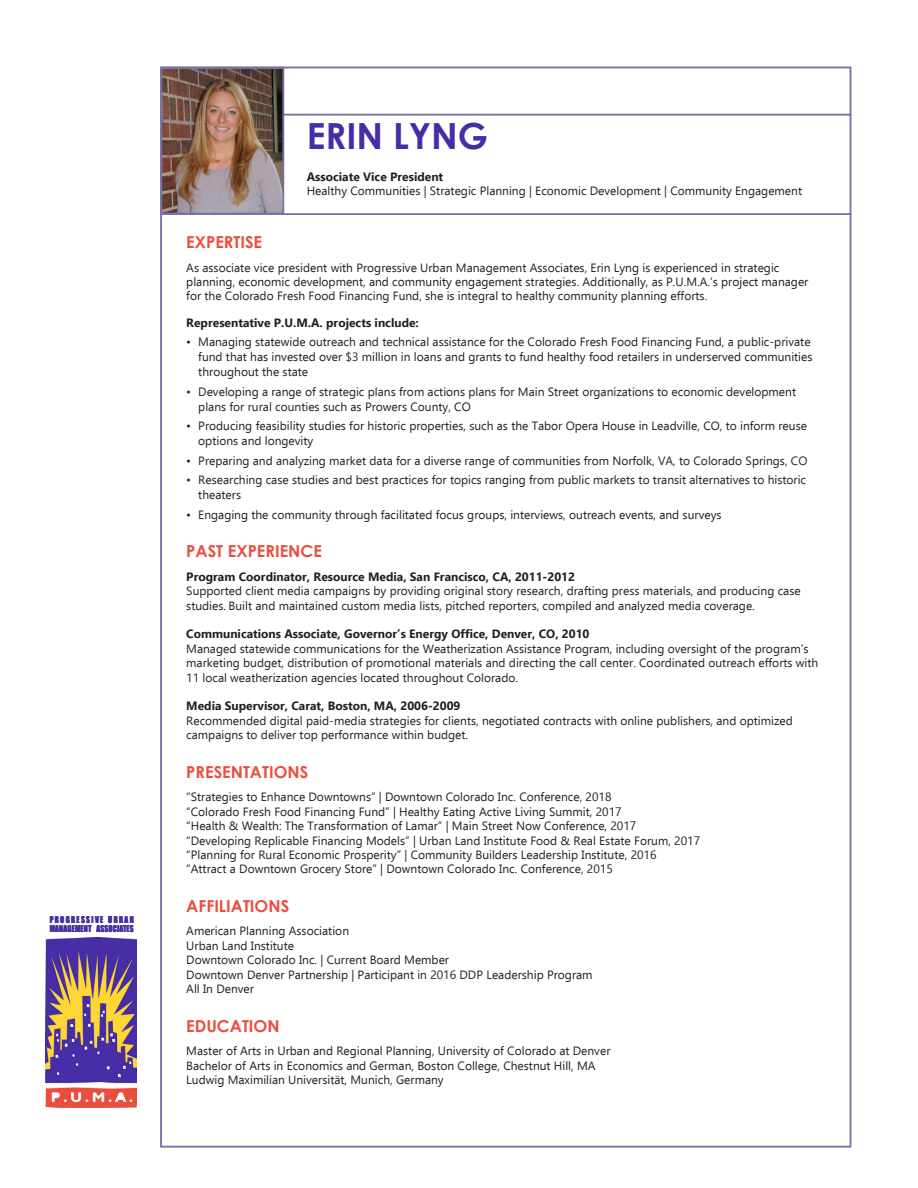
<style>
.page{position:relative;width:918px;height:1188px;background:#fff}
.page>*{position:absolute;margin:0;border:0;box-sizing:border-box;transform-origin:0 0}
.t1{font:700 36px "Century Gothic";color:#462da5}
.t2{font:700 16.5px "Century Gothic";color:#eb4e3d}
.t3{font:12px/15px "Ebrima";color:#231f20}
.t4{font:700 12px "Ebrima";color:#231f20}
.t5{font:8.7px "Impact";letter-spacing:.02em;color:#462da5;scale:.87 1}
.t6{font:8.7px "Impact";letter-spacing:.18em;color:#462da5;scale:.87 1}
</style>
<div class="page">
<img style="left:46px;top:938px;width:91px;height:170px">
<hr style="left:284px;top:114px;width:567px;height:1px;background:#7970a7">
<hr style="left:284px;top:213px;width:567px;height:2px;background:#7970a7">
<img style="left:164px;top:71px;width:117px;height:140px">
<div style="left:161px;top:68px;width:123px;height:146px;border:2px solid #7970a7"></div>
<p class="t6" style="left:50px;top:913px;width:98px">PROGRESSIVE URBAN</p>
<p class="t5" style="left:50px;top:922px;width:98px">MANAGEMENT ASSOCIATES</p>
<p class="t1" style="left:307px;top:109px;width:183px">ERIN LYNG</p>
<p class="t4" style="left:307px;top:167px;width:138px">Associate Vice President</p>
<p class="t3" style="left:307px;top:183px;width:497px">Healthy Communities | Strategic Planning | Economic Development | Community Engagement</p>
<p class="t2" style="left:186px;top:230px;width:77px">EXPERTISE</p>
<p class="t3" style="left:186px;top:260px;width:624px;line-height:14.4px">As associate vice president with Progressive Urban Management Associates, Erin Lyng is experienced in strategic planning, economic development, and community engagement strategies. Additionally, as P.U.M.A.’s project manager for the Colorado Fresh Food Financing Fund, she is integral to healthy community planning efforts.</p>
<p class="t4" style="left:186px;top:314px;width:234px">Representative P.U.M.A. projects include:</p>
<p class="t3" style="left:198px;top:334px;width:616px;text-indent:-12px">• Managing statewide outreach and technical assistance for the Colorado Fresh Food Financing Fund, a public-private fund that has invested over $3 million in loans and grants to fund healthy food retailers in underserved communities throughout the state</p>
<p class="t3" style="left:198px;top:384px;width:599px;text-indent:-12px">• Developing a range of strategic plans from actions plans for Main Street organizations to economic development plans for rural counties such as Prowers County, CO</p>
<p class="t3" style="left:198px;top:418px;width:610px;text-indent:-12px">• Producing feasibility studies for historic properties, such as the Tabor Opera House in Leadville, CO, to inform reuse options and longevity</p>
<p class="t3" style="left:186px;top:453px;width:623px">• Preparing and analyzing market data for a diverse range of communities from Norfolk, VA, to Colorado Springs, CO</p>
<p class="t3" style="left:198px;top:472px;width:609px;text-indent:-12px">• Researching case studies and best practices for topics ranging from public markets to transit alternatives to historic theaters</p>
<p class="t3" style="left:186px;top:507px;width:537px">• Engaging the community through facilitated focus groups, interviews, outreach events, and surveys</p>
<p class="t2" style="left:186px;top:539px;width:137px">PAST EXPERIENCE</p>
<p class="t4" style="left:186px;top:568px;width:390px">Program Coordinator, Resource Media, San Francisco, CA, 2011-2012</p>
<p class="t3" style="left:186px;top:584px;width:616px;line-height:14.4px">Supported client media campaigns by providing original story research, drafting press materials, and producing case studies. Built and maintained custom media lists, pitched reporters, compiled and analyzed media coverage.</p>
<p class="t4" style="left:186px;top:625px;width:405px">Communications Associate, Governor’s Energy Office, Denver, CO, 2010</p>
<p class="t3" style="left:186px;top:641px;width:624px">Managed statewide communications for the Weatherization Assistance Program, including oversight of the program’s</p>
<p class="t3" style="left:186px;top:655px;width:634px">marketing budget, distribution of promotional materials and directing the call center. Coordinated outreach efforts with</p>
<p class="t3" style="left:186px;top:670px;width:333px">11 local weatherization agencies located throughout Colorado.</p>
<p class="t4" style="left:186px;top:697px;width:276px">Media Supervisor, Carat, Boston, MA, 2006-2009</p>
<p class="t3" style="left:186px;top:713px;width:608px">Recommended digital paid-media strategies for clients, negotiated contracts with online publishers, and optimized</p>
<p class="t3" style="left:186px;top:727px;width:283px">campaigns to deliver top performance within budget.</p>
<p class="t2" style="left:186px;top:759px;width:124px">PRESENTATIONS</p>
<p class="t3" style="left:186px;top:789px;width:427px">“Strategies to Enhance Downtowns” | Downtown Colorado Inc. Conference, 2018</p>
<p class="t3" style="left:186px;top:804px;width:437px">“Colorado Fresh Food Financing Fund” | Healthy Eating Active Living Summit, 2017</p>
<p class="t3" style="left:186px;top:818px;width:452px">“Health &amp; Wealth: The Transformation of Lamar” | Main Street Now Conference, 2017</p>
<p class="t3" style="left:186px;top:833px;width:515px">“Developing Replicable Financing Models” | Urban Land Institute Food &amp; Real Estate Forum, 2017</p>
<p class="t3" style="left:186px;top:847px;width:472px">“Planning for Rural Economic Prosperity” | Community Builders Leadership Institute, 2016</p>
<p class="t3" style="left:186px;top:861px;width:428px">“Attract a Downtown Grocery Store” | Downtown Colorado Inc. Conference, 2015</p>
<p class="t2" style="left:186px;top:894px;width:104px">AFFILIATIONS</p>
<p class="t3" style="left:186px;top:923px;width:164px">American Planning Association</p>
<p class="t3" style="left:186px;top:938px;width:109px">Urban Land Institute</p>
<p class="t3" style="left:186px;top:952px;width:264px">Downtown Colorado Inc. | Current Board Member</p>
<p class="t3" style="left:186px;top:967px;width:408px">Downtown Denver Partnership | Participant in 2016 DDP Leadership Program</p>
<p class="t3" style="left:186px;top:981px;width:69px">All In Denver</p>
<p class="t2" style="left:186px;top:1013px;width:95px">EDUCATION</p>
<p class="t3" style="left:186px;top:1043px;width:426px">Master of Arts in Urban and Regional Planning, University of Colorado at Denver</p>
<p class="t3" style="left:186px;top:1058px;width:411px">Bachelor of Arts in Economics and German, Boston College, Chestnut Hill, MA</p>
<p class="t3" style="left:186px;top:1072px;width:259px">Ludwig Maximilian Universität, Munich, Germany</p>
</div>
